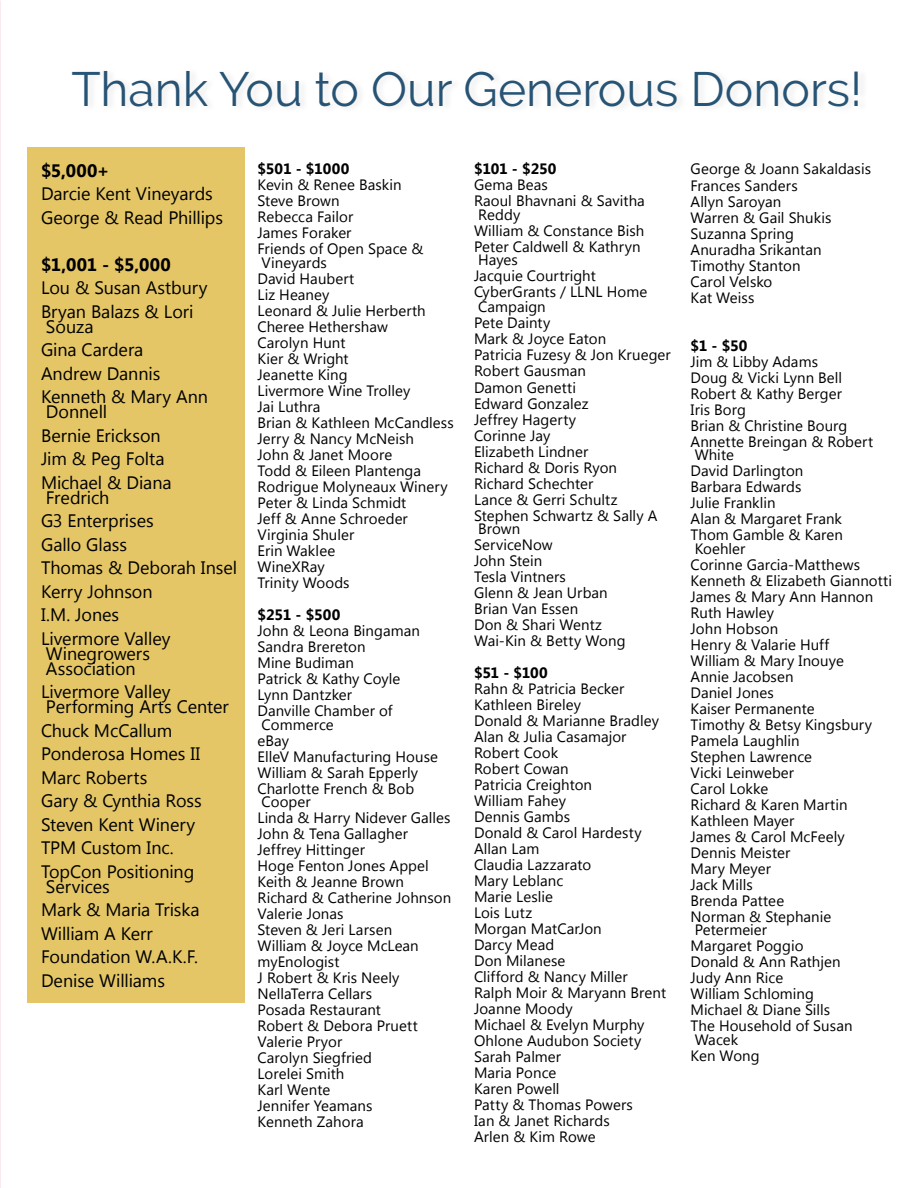
<style>
.page{position:relative;width:918px;height:1188px;background:#fff}
.page>*{position:absolute;margin:0;border:0;box-sizing:border-box;transform-origin:0 0}
.t1{font:48px "Raleway";color:#275374}
.t2{font:18px/23.5px "Microsoft New Tai Lue";letter-spacing:-.005em;color:#000}
.t3{font:700 18px "Microsoft New Tai Lue";letter-spacing:.015em;color:#000}
.t4{font:15px/16px "Microsoft New Tai Lue";letter-spacing:.005em;color:#000}
.t5{font:700 15px "Microsoft New Tai Lue";letter-spacing:-.01em;color:#000}
</style>
<div class="page">
<div style="left:27px;top:147px;width:218px;height:855px;background:#e4c666"></div>
<img style="left:0;top:0;width:1px;height:1188px">
<h1 class="t1" style="left:71px;top:62px;width:793px">Thank You to Our Generous Donors!</h1>
<p class="t3" style="left:41px;top:160px;width:70px">$5,000+</p>
<p class="t2" style="left:41px;top:183px;width:184px">Darcie Kent Vineyards<br>George &amp; Read Phillips</p>
<p class="t3" style="left:41px;top:254px;width:131px">$1,001 - $5,000</p>
<p class="t2" style="left:41px;top:277px;width:168px">Lou &amp; Susan Astbury<br>Bryan Balazs &amp; Lori</p>
<p class="t2" style="left:41px;top:316px;width:169px">Souza<br>Gina Cardera<br>Andrew Dannis<br>Kenneth &amp; Mary Ann</p>
<p class="t2" style="left:41px;top:402px;width:132px">Donnell<br>Bernie Erickson<br>Jim &amp; Peg Folta<br>Michael &amp; Diana</p>
<p class="t2" style="left:41px;top:487px;width:198px">Fredrich<br>G3 Enterprises<br>Gallo Glass<br>Thomas &amp; Deborah Insel<br>Kerry Johnson<br>I.M. Jones<br>Livermore Valley</p>
<p class="t2" style="left:46px;top:647px;width:106px;line-height:15px">Winegrowers<br>Association</p>
<p class="t2" style="left:41px;top:686px;width:189px;line-height:15px">Livermore Valley<br>Performing Arts Center</p>
<p class="t2" style="left:41px;top:720px;width:162px">Chuck McCallum<br>Ponderosa Homes II<br>Marc Roberts<br>Gary &amp; Cynthia Ross<br>Steven Kent Winery<br>TPM Custom Inc.<br>TopCon Positioning</p>
<p class="t2" style="left:41px;top:876px;width:160px">Services<br>Mark &amp; Maria Triska<br>William A Kerr<br>Foundation W.A.K.F.<br>Denise Williams</p>
<p class="t5" style="left:258px;top:161px;width:93px">$501 - $1000</p>
<p class="t4" style="left:258px;top:178px;width:168px">Kevin &amp; Renee Baskin<br>Steve Brown<br>Rebecca Failor<br>James Foraker<br>Friends of Open Space &amp;</p>
<p class="t4" style="left:258px;top:256px;width:198px">Vineyards<br>David Haubert<br>Liz Heaney<br>Leonard &amp; Julie Herberth<br>Cheree Hethershaw<br>Carolyn Hunt<br>Kier &amp; Wright<br>Jeanette King<br>Livermore Wine Trolley<br>Jai Luthra<br>Brian &amp; Kathleen McCandless<br>Jerry &amp; Nancy McNeish<br>John &amp; Janet Moore<br>Todd &amp; Eileen Plantenga<br>Rodrigue Molyneaux Winery<br>Peter &amp; Linda Schmidt<br>Jeff &amp; Anne Schroeder<br>Virginia Shuler<br>Erin Waklee<br>WineXRay<br>Trinity Woods</p>
<p class="t5" style="left:258px;top:606px;width:84px">$251 - $500</p>
<p class="t4" style="left:258px;top:624px;width:164px">John &amp; Leona Bingaman<br>Sandra Brereton<br>Mine Budiman<br>Patrick &amp; Kathy Coyle<br>Lynn Dantzker<br>Danville Chamber of</p>
<p class="t4" style="left:258px;top:717px;width:182px">Commerce<br>eBay<br>ElleV Manufacturing House<br>William &amp; Sarah Epperly<br>Charlotte French &amp; Bob</p>
<p class="t4" style="left:258px;top:795px;width:195px">Cooper<br>Linda &amp; Harry Nidever Galles<br>John &amp; Tena Gallagher<br>Jeffrey Hittinger<br>Hoge Fenton Jones Appel<br>Keith &amp; Jeanne Brown<br>Richard &amp; Catherine Johnson<br>Valerie Jonas<br>Steven &amp; Jeri Larsen<br>William &amp; Joyce McLean myEnologist<br>J Robert &amp; Kris Neely<br>NellaTerra Cellars<br>Posada Restaurant<br>Robert &amp; Debora Pruett<br>Valerie Pryor<br>Carolyn Siegfried<br>Lorelei Smith<br>Karl Wente<br>Jennifer Yeamans<br>Kenneth Zahora</p>
<p class="t5" style="left:474px;top:161px;width:84px">$101 - $250</p>
<p class="t4" style="left:474px;top:178px;width:172px">Gema Beas<br>Raoul Bhavnani &amp; Savitha</p>
<p class="t4" style="left:474px;top:208px;width:172px">Reddy<br>William &amp; Constance Bish<br>Peter Caldwell &amp; Kathryn</p>
<p class="t4" style="left:474px;top:253px;width:198px">Hayes<br>Jacquie Courtright<br>CyberGrants / LLNL Home<br>Campaign<br>Pete Dainty<br>Mark &amp; Joyce Eaton<br>Patricia Fuzesy &amp; Jon Krueger<br>Robert Gausman<br>Damon Genetti<br>Edward Gonzalez<br>Jeffrey Hagerty<br>Corinne Jay<br>Elizabeth Lindner<br>Richard &amp; Doris Ryon<br>Richard Schechter<br>Lance &amp; Gerri Schultz<br>Stephen Schwartz &amp; Sally A</p>
<p class="t4" style="left:474px;top:522px;width:153px">Brown<br>ServiceNow<br>John Stein<br>Tesla Vintners<br>Glenn &amp; Jean Urban<br>Brian Van Essen<br>Don &amp; Shari Wentz<br>Wai-Kin &amp; Betty Wong</p>
<p class="t5" style="left:474px;top:664px;width:75px">$51 - $100</p>
<p class="t4" style="left:474px;top:682px;width:194px">Rahn &amp; Patricia Becker<br>Kathleen Bireley<br>Donald &amp; Marianne Bradley<br>Alan &amp; Julia Casamajor<br>Robert Cook<br>Robert Cowan<br>Patricia Creighton<br>William Fahey<br>Dennis Gambs<br>Donald &amp; Carol Hardesty<br>Allan Lam<br>Claudia Lazzarato<br>Mary Leblanc<br>Marie Leslie<br>Lois Lutz<br>Morgan MatCarJon<br>Darcy Mead<br>Don Milanese<br>Clifford &amp; Nancy Miller<br>Ralph Moir &amp; Maryann Brent<br>Joanne Moody<br>Michael &amp; Evelyn Murphy<br>Ohlone Audubon Society<br>Sarah Palmer<br>Maria Ponce<br>Karen Powell<br>Patty &amp; Thomas Powers<br>Ian &amp; Janet Richards<br>Arlen &amp; Kim Rowe</p>
<p class="t4" style="left:691px;top:162px;width:182px">George &amp; Joann Sakaldasis<br>Frances Sanders<br>Allyn Saroyan<br>Warren &amp; Gail Shukis<br>Suzanna Spring<br>Anuradha Srikantan<br>Timothy Stanton<br>Carol Velsko<br>Kat Weiss</p>
<p class="t5" style="left:691px;top:337px;width:58px">$1 - $50</p>
<p class="t4" style="left:691px;top:354px;width:184px">Jim &amp; Libby Adams<br>Doug &amp; Vicki Lynn Bell<br>Robert &amp; Kathy Berger<br>Iris Borg<br>Brian &amp; Christine Bourg<br>Annette Breingan &amp; Robert</p>
<p class="t4" style="left:691px;top:448px;width:154px">White<br>David Darlington<br>Barbara Edwards<br>Julie Franklin<br>Alan &amp; Margaret Frank<br>Thom Gamble &amp; Karen</p>
<p class="t4" style="left:691px;top:541px;width:203px">Koehler<br>Corinne Garcia-Matthews<br>Kenneth &amp; Elizabeth Giannotti<br>James &amp; Mary Ann Hannon<br>Ruth Hawley<br>John Hobson<br>Henry &amp; Valarie Huff<br>William &amp; Mary Inouye<br>Annie Jacobsen<br>Daniel Jones<br>Kaiser Permanente<br>Timothy &amp; Betsy Kingsbury<br>Pamela Laughlin<br>Stephen Lawrence<br>Vicki Leinweber<br>Carol Lokke<br>Richard &amp; Karen Martin<br>Kathleen Mayer<br>James &amp; Carol McFeely<br>Dennis Meister<br>Mary Meyer<br>Jack Mills<br>Brenda Pattee<br>Norman &amp; Stephanie</p>
<p class="t4" style="left:691px;top:923px;width:163px">Petermeier<br>Margaret Poggio<br>Donald &amp; Ann Rathjen<br>Judy Ann Rice<br>William Schloming<br>Michael &amp; Diane Sills<br>The Household of Susan</p>
<p class="t4" style="left:691px;top:1033px;width:71px">Wacek<br>Ken Wong</p>
</div>
